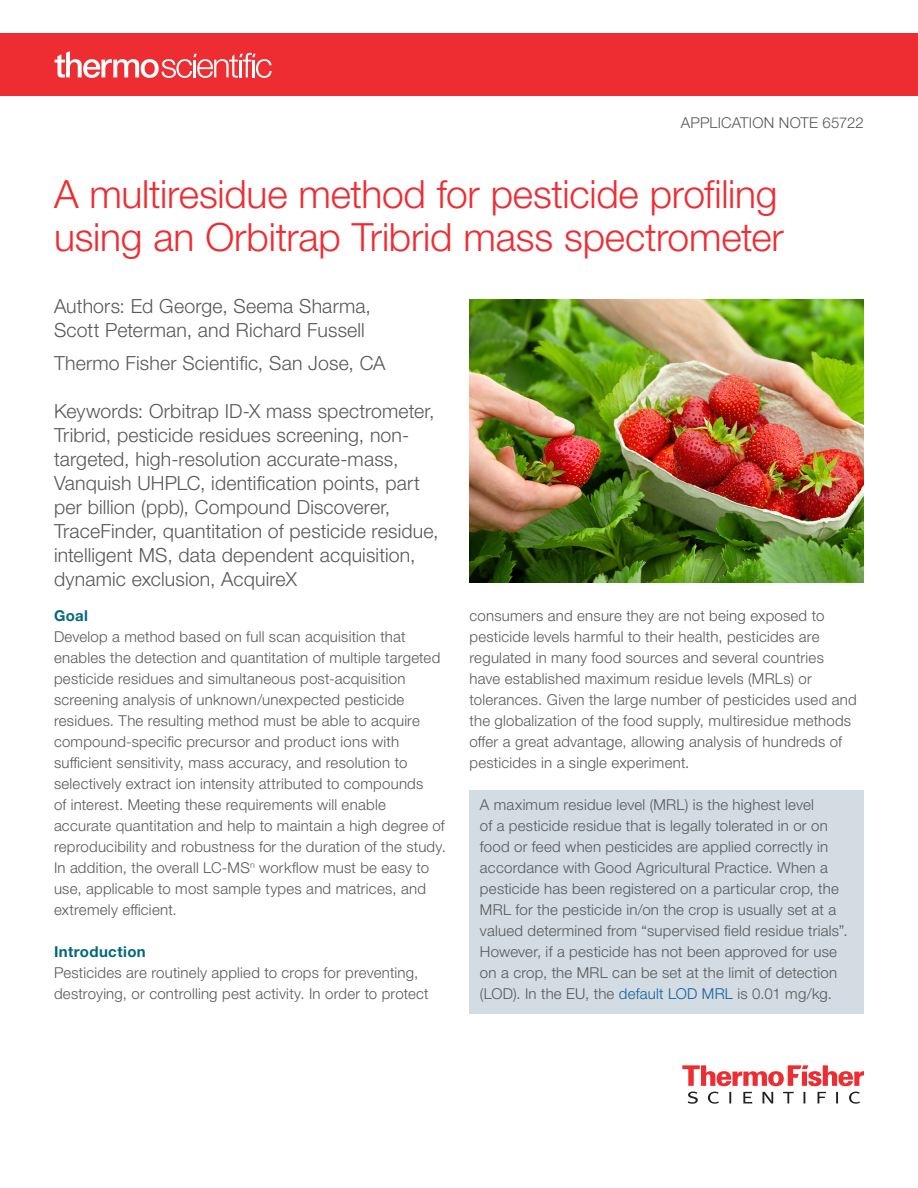
<style>
.page{position:relative;width:918px;height:1188px;background:#fff}
.page>*{position:absolute;margin:0;border:0;box-sizing:border-box;transform-origin:0 0}
.t1{font:300 39px/43.5px "Helvetica Neue LTW1 G";letter-spacing:-.005em;color:#ee2d33}
.t2{font:300 19.5px/24px "Helvetica Neue LTW1 G";letter-spacing:.01em;color:#57585a}
.t3{font:300 15px/21px "Helvetica Neue LTW1 G";letter-spacing:.015em;color:#57585a}
.t4{font:700 15px "Helvetica Neue LTW1 G";letter-spacing:.025em;color:#00687f}
.s1{color:#175d9e}
</style>
<div class="page">
<svg style="left:682px;top:1065px;width:182px;height:21px"></svg>
<svg style="left:688px;top:1092px;width:172px;height:12px"></svg>
<div style="left:0;top:33px;width:918px;height:63px;background:#ee2d33"></div>
<svg style="left:55px;top:51px;width:217px;height:27px"></svg>
<img style="left:469px;top:299px;width:395px;height:283px">
<div style="left:469px;top:790px;width:395px;height:224px;background:#d2dce2"></div>
<p class="t3" style="left:681px;top:112px;width:185px">APPLICATION NOTE 65722</p>
<h1 class="t1" style="left:54px;top:172px;width:731px">A multiresidue method for pesticide profiling using an Orbitrap Tribrid mass spectrometer</h1>
<h2 class="t2" style="left:54px;top:294px;width:319px">Authors: Ed George, Seema Sharma,<br>Scott Peterman, and Richard Fussell</h2>
<h2 class="t2" style="left:54px;top:351px;width:333px">Thermo Fisher Scientific, San Jose, CA</h2>
<p class="t2" style="left:54px;top:399px;width:386px">Keywords: Orbitrap ID-X mass spectrometer, Tribrid, pesticide residues screening, non&shy;targeted, high-resolution accurate-mass, Vanquish UHPLC, identification points, part per billion (ppb), Compound Discoverer, TraceFinder, quantitation of pesticide residue, intelligent MS, data dependent acquisition, dynamic exclusion, AcquireX</p>
<p class="t4" style="left:54px;top:606px;width:36px">Goal</p>
<p class="t3" style="left:54px;top:626px;width:393px">Develop a method based on full scan acquisition that enables the detection and quantitation of multiple targeted pesticide residues and simultaneous post-acquisition screening analysis of unknown/unexpected pesticide residues. The resulting method must be able to acquire compound-specific precursor and product ions with sufficient sensitivity, mass accuracy, and resolution to selectively extract ion intensity attributed to compounds<br>of interest. Meeting these requirements will enable accurate quantitation and help to maintain a high degree of reproducibility and robustness for the duration of the study.<br>In addition, the overall LC-MS<sup>n</sup> workflow must be easy to use, applicable to most sample types and matrices, and extremely efficient.</p>
<p class="t4" style="left:54px;top:942px;width:93px">Introduction</p>
<p class="t3" style="left:54px;top:962px;width:376px">Pesticides are routinely applied to crops for preventing, destroying, or controlling pest activity. In order to protect</p>
<p class="t3" style="left:469px;top:605px;width:389px">consumers and ensure they are not being exposed to pesticide levels harmful to their health, pesticides are regulated in many food sources and several countries have established maximum residue levels (MRLs) or tolerances. Given the large number of pesticides used and the globalization of the food supply, multiresidue methods offer a great advantage, allowing analysis of hundreds of pesticides in a single experiment.</p>
<p class="t3" style="left:480px;top:794px;width:369px">A maximum residue level (MRL) is the highest level<br>of a pesticide residue that is legally tolerated in or on food or feed when pesticides are applied correctly in accordance with Good Agricultural Practice. When a pesticide has been registered on a particular crop, the MRL for the pesticide in/on the crop is usually set at a valued determined from “supervised field residue trials”.<br>However, if a pesticide has not been approved for use on a crop, the MRL can be set at the limit of detection (LOD). In the EU, the <span class="s1">default LOD MRL</span> is 0.01 mg/kg.</p>
</div>
